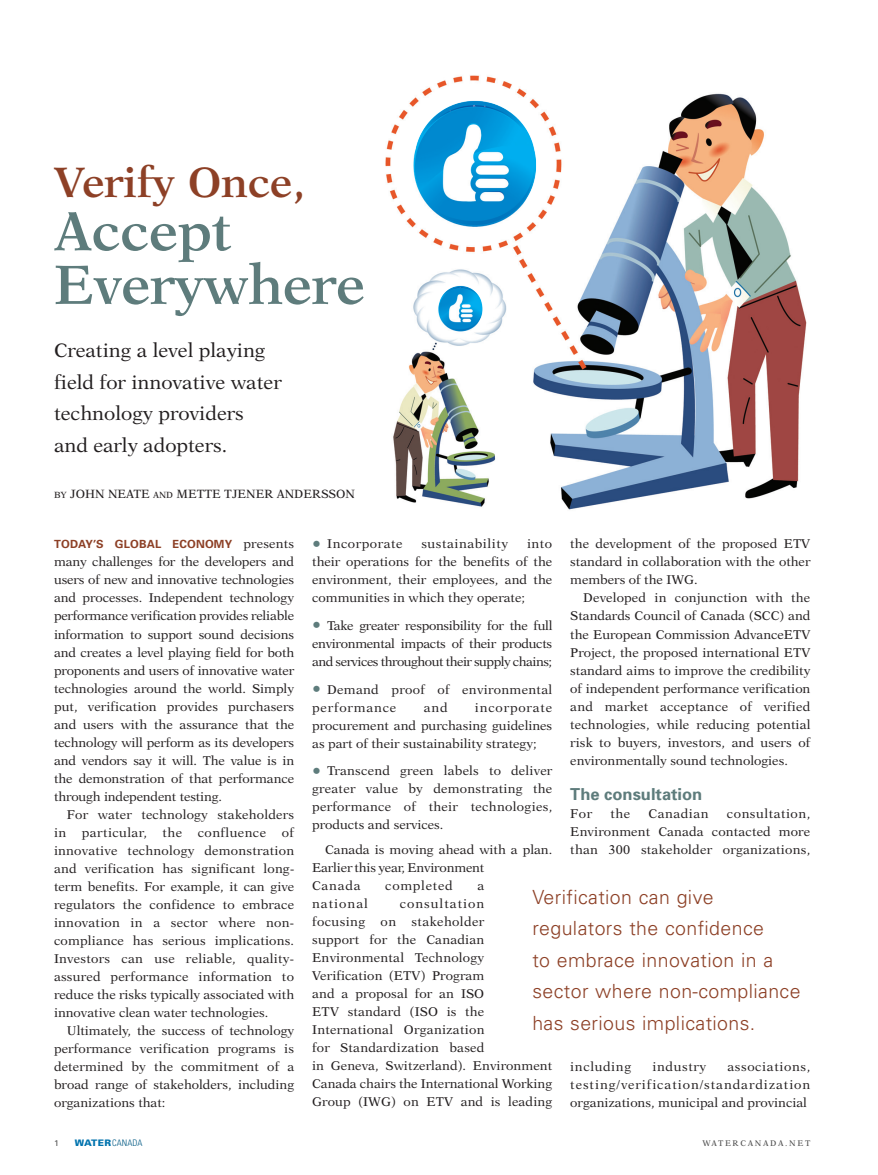
<style>
.page{position:relative;width:878px;height:1175px;background:#fff}
.page>*{position:absolute;margin:0;border:0;box-sizing:border-box;transform-origin:0 0}
.t1{font:600 55.2px/53.6px "New Aster";color:#5e7c7c}
.t2{font:600 42.6px "New Aster";color:#8d4026}
.t3{font:300 19.5px/31.5px "Univers";letter-spacing:.02em;color:#8d4026}
.t4{font:19.5px/31.5px "New Aster";color:#231f20}
.t5{font:700 16.5px "Univers";color:#5e7c7c}
.t6{font:12.75px/18px "New Aster";color:#231f20;text-align:justify}
.t7{font:12.75px/18px "New Aster";letter-spacing:.025em;color:#231f20}
.t8{font:12.75px "New Aster";letter-spacing:.04em;color:#231f20}
.t9{font:12.75px "New Aster";letter-spacing:.05em;color:#231f20}
.t10{font:12.75px "New Aster";letter-spacing:.06em;color:#231f20}
.t11{font:12.75px "New Aster";letter-spacing:.075em;color:#231f20}
.t12{font:12px "New Aster";color:#231f20}
.t13{font:700 11.25px "Univers";letter-spacing:.015em;color:#8d4026}
.t14{font:300 condensed 9px "Univers";letter-spacing:.01em;color:#005983}
.t15{font:8.25px "New Aster";letter-spacing:.2em;color:#4d4d4d}
.t16{font:8.25px "Univers";color:#4d4d4d}
.s1{font-size:9px}
.s2{font-family:"New Aster";font-weight:400;font-size:12.75px;color:#231f20}
.s3{font-weight:900;font-stretch:normal;color:#0073ae}
</style>
<div class="page">
<img style="left:385px;top:75px;width:422px;height:435px">
<img style="left:407px;top:96px;width:132px;height:140px">
<img style="left:436px;top:285px;width:47px;height:49px">
<h2 class="t2" style="left:54px;top:156px;width:252px">Verify Once,</h2>
<h1 class="t1" style="left:54px;top:203px;width:312px">Accept<br>Everywhere</h1>
<h3 class="t4" style="left:54px;top:334px;width:229px">Creating a level playing field for innovative water technology providers and early adopters.</h3>
<p class="t12" style="left:54px;top:486px;width:302px"><span class="s1">BY</span> JOHN NEATE <span class="s1">AND</span> METTE TJENER ANDERSSON</p>
<p class="t13" style="left:54px;top:537px;width:241px">TODAY’S GLOBAL ECONOMY <span class="s2">presents</span></p>
<p class="t6" style="left:54px;top:553px;width:242px">many challenges for the developers and users of new and innovative technologies and processes. Independent technology performance verification provides reliable information to support sound decisions and creates a level playing field for both proponents and users of innovative water technologies around the world. Simply put, verification provides purchasers and users with the assurance that the technology will perform as its developers and vendors say it will. The value is in the demonstration of that performance through independent testing.</p>
<p class="t6" style="left:54px;top:805px;width:242px;text-indent:13px">For water technology stakeholders in particular, the confluence of innovative technology demonstration and verification has significant long&shy;term benefits. For example, it can give regulators the confidence to embrace innovation in a sector where non&shy;compliance has serious implications.<br>Investors can use reliable, quality&shy;assured performance information to reduce the risks typically associated with innovative clean water technologies.</p>
<p class="t6" style="left:54px;top:1021px;width:242px;text-indent:13px">Ultimately, the success of technology performance verification programs is determined by the commitment of a broad range of stakeholders, including organizations that:</p>
<p class="t8" style="left:327px;top:536px;width:77px">Incorporate</p>
<p class="t8" style="left:421px;top:536px;width:88px">sustainability</p>
<p class="t6" style="left:570px;top:535px;width:242px">the development of the proposed ETV standard in collaboration with the other members of the IWG.</p>
<p class="t6" style="left:570px;top:589px;width:242px;text-indent:13px">Developed in conjunction with the Standards Council of Canada (SCC) and the European Commission AdvanceETV Project, the proposed international ETV standard aims to improve the credibility of independent performance verification and market acceptance of verified technologies, while reducing potential risk to buyers, investors, and users of environmentally sound technologies.</p>
<p class="t5" style="left:570px;top:783px;width:134px">The consultation</p>
<p class="t6" style="left:570px;top:804px;width:23px">For</p>
<p class="t6" style="left:610px;top:804px;width:21px">the</p>
<p class="t8" style="left:648px;top:806px;width:62px">Canadian</p>
<p class="t6" style="left:312px;top:534px;width:241px;text-indent:215px">into their operations for the benefits of the environment, their employees, and the communities in which they operate;</p>
<p class="t6" style="left:312px;top:616px;width:242px;text-indent:15px">Take greater responsibility for the full environmental impacts of their products and services throughout their supply chains;</p>
<p class="t7" style="left:312px;top:680px;width:242px;text-indent:15px">Demand proof of environmental performance</p>
<p class="t6" style="left:423px;top:698px;width:25px">and</p>
<p class="t6" style="left:312px;top:698px;width:242px;text-indent:163px">incorporate procurement and purchasing guidelines as part of their sustainability strategy;</p>
<p class="t6" style="left:312px;top:761px;width:242px;text-indent:15px">Transcend green labels to deliver greater value by demonstrating the performance of their technologies, products and services.</p>
<p class="t6" style="left:312px;top:840px;width:242px;text-align:left;text-indent:13px">Canada is moving ahead with a plan.<br>Earlier this year, Environment<br>Canada</p>
<p class="t6" style="left:570px;top:804px;width:241px;text-indent:157px">consultation, Environment Canada contacted more than 300 stakeholder organizations,</p>
<h3 class="t3" style="left:532px;top:880px;width:270px">Verification can give regulators the confidence<br>to embrace innovation in a sector where non-compliance has serious implications.</h3>
<p class="t10" style="left:385px;top:878px;width:69px">completed</p>
<p class="t6" style="left:477px;top:876px;width:8px">a</p>
<p class="t6" style="left:312px;top:894px;width:242px;text-align:left;text-indent:88px">consultation<br>focusing on stakeholder<br>support for the Canadian<br>Environmental Technology<br>Verification (ETV) Program<br>and a proposal for an ISO<br>ETV standard (ISO is the<br>International Organization<br>for Standardization based<br>in Geneva, Switzerland). Environment<br>Canada chairs the International Working<br>Group (IWG) on ETV and is leading</p>
<p class="t11" style="left:312px;top:896px;width:57px">national</p>
<p class="t9" style="left:570px;top:1059px;width:62px">including</p>
<p class="t9" style="left:652px;top:1059px;width:55px">industry</p>
<p class="t6" style="left:570px;top:1057px;width:241px;text-indent:157px">associations, testing/verification/standardization organizations, municipal and provincial</p>
<p class="t16" style="left:54px;top:1138px;width:6px">1</p>
<p class="t14" style="left:75px;top:1137px;width:69px"><span class="s3">WATER</span>CANADA</p>
<p class="t15" style="left:702px;top:1138px;width:110px">WATERCANADA.NET</p>
</div>
